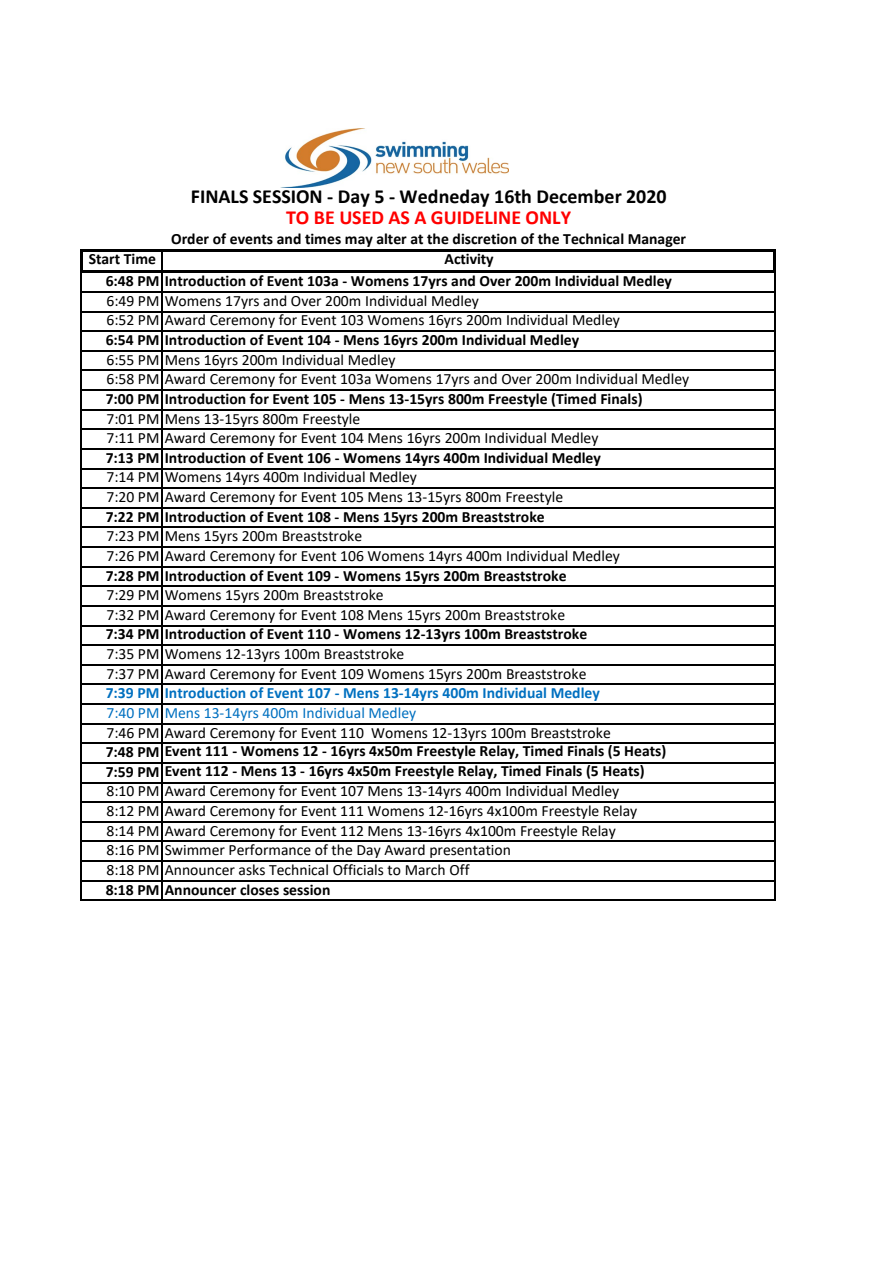
<style>
.page{position:relative;width:893px;height:1263px;background:#fff}
.page>*{position:absolute;margin:0;border:0;box-sizing:border-box;transform-origin:0 0}
.t1{font:700 19.95px "Calibri";color:#000}
.t2{font:700 19.95px "Calibri";color:#f00}
.t3{font:15.6px "Calibri";color:#000}
.t4{font:700 15.6px "Calibri";color:#000}
.t5{font:700 15.6px "Calibri";color:#0070c0}
.t6{font:15.6px "Calibri";color:#0070c0}
</style>
<div class="page">
<hr style="left:80px;top:249px;width:3px;height:23px;background:#000">
<hr style="left:773px;top:252px;width:3px;height:20px;background:#000">
<svg style="left:161px;top:252px;width:2px;height:18px"></svg>
<hr style="left:83px;top:249px;width:693px;height:3px;background:#000">
<hr style="left:83px;top:270px;width:693px;height:2px;background:#000">
<img style="left:285px;top:128px;width:224px;height:59px">
<hr style="left:81px;top:272px;width:1px;height:629px;background:#000">
<hr style="left:161px;top:272px;width:2px;height:629px;background:#000">
<hr style="left:774px;top:273px;width:1px;height:628px;background:#000">
<hr style="left:163px;top:272px;width:612px;height:1px;background:#000">
<hr style="left:82px;top:291px;width:693px;height:2px;background:#000">
<hr style="left:82px;top:311px;width:693px;height:1px;background:#000">
<hr style="left:82px;top:330px;width:693px;height:2px;background:#000">
<hr style="left:82px;top:350px;width:693px;height:2px;background:#000">
<hr style="left:82px;top:370px;width:693px;height:1px;background:#000">
<hr style="left:82px;top:389px;width:693px;height:2px;background:#000">
<hr style="left:82px;top:409px;width:693px;height:1px;background:#000">
<hr style="left:82px;top:429px;width:693px;height:1px;background:#000">
<hr style="left:82px;top:448px;width:693px;height:2px;background:#000">
<hr style="left:82px;top:468px;width:693px;height:1px;background:#000">
<hr style="left:82px;top:487px;width:693px;height:2px;background:#000">
<hr style="left:82px;top:507px;width:693px;height:2px;background:#000">
<hr style="left:82px;top:527px;width:693px;height:1px;background:#000">
<hr style="left:82px;top:546px;width:693px;height:2px;background:#000">
<hr style="left:82px;top:566px;width:693px;height:1px;background:#000">
<hr style="left:82px;top:586px;width:693px;height:1px;background:#000">
<hr style="left:82px;top:605px;width:693px;height:2px;background:#000">
<hr style="left:82px;top:625px;width:693px;height:1px;background:#000">
<hr style="left:82px;top:644px;width:693px;height:2px;background:#000">
<hr style="left:82px;top:664px;width:693px;height:1px;background:#000">
<hr style="left:82px;top:684px;width:693px;height:1px;background:#000">
<hr style="left:82px;top:703px;width:693px;height:2px;background:#000">
<hr style="left:82px;top:723px;width:693px;height:1px;background:#000">
<hr style="left:82px;top:743px;width:693px;height:1px;background:#000">
<hr style="left:82px;top:762px;width:693px;height:2px;background:#000">
<hr style="left:82px;top:782px;width:693px;height:1px;background:#000">
<hr style="left:82px;top:801px;width:693px;height:2px;background:#000">
<hr style="left:82px;top:821px;width:693px;height:1px;background:#000">
<hr style="left:82px;top:841px;width:693px;height:1px;background:#000">
<hr style="left:82px;top:860px;width:693px;height:2px;background:#000">
<hr style="left:82px;top:880px;width:693px;height:1px;background:#000">
<hr style="left:82px;top:899px;width:693px;height:2px;background:#000">
<p class="t1" style="left:191px;top:182px;width:477px">FINALS SESSION - Day 5 - Wedneday 16th December 2020</p>
<p class="t2" style="left:286px;top:203px;width:287px">TO BE USED AS A GUIDELINE ONLY</p>
<p class="t4" style="left:171px;top:227px;width:517px">Order of events and times may alter at the discretion of the Technical Manager</p>
<p class="t4" style="left:106px;top:270px;width:568px">6:48 PM Introduction of Event 103a - Womens 17yrs and Over 200m Individual Medley</p>
<p class="t3" style="left:106px;top:290px;width:374px">6:49 PM Womens 17yrs and Over 200m Individual Medley</p>
<p class="t3" style="left:106px;top:309px;width:515px">6:52 PM Award Ceremony for Event 103 Womens 16yrs 200m Individual Medley</p>
<p class="t4" style="left:106px;top:329px;width:475px">6:54 PM Introduction of Event 104 - Mens 16yrs 200m Individual Medley</p>
<p class="t3" style="left:106px;top:349px;width:291px">6:55 PM Mens 16yrs 200m Individual Medley</p>
<p class="t3" style="left:106px;top:368px;width:584px">6:58 PM Award Ceremony for Event 103a Womens 17yrs and Over 200m Individual Medley</p>
<p class="t4" style="left:106px;top:388px;width:538px">7:00 PM Introduction for Event 105 - Mens 13-15yrs 800m Freestyle (Timed Finals)</p>
<p class="t3" style="left:106px;top:408px;width:255px">7:01 PM Mens 13-15yrs 800m Freestyle</p>
<p class="t3" style="left:106px;top:427px;width:494px">7:11 PM Award Ceremony for Event 104 Mens 16yrs 200m Individual Medley</p>
<p class="t4" style="left:106px;top:447px;width:497px">7:13 PM Introduction of Event 106 - Womens 14yrs 400m Individual Medley</p>
<p class="t3" style="left:106px;top:466px;width:312px">7:14 PM Womens 14yrs 400m Individual Medley</p>
<p class="t3" style="left:106px;top:486px;width:458px">7:20 PM Award Ceremony for Event 105 Mens 13-15yrs 800m Freestyle</p>
<p class="t4" style="left:106px;top:505px;width:441px">7:22 PM Introduction of Event 108 - Mens 15yrs 200m Breaststroke</p>
<p class="t3" style="left:106px;top:525px;width:257px">7:23 PM Mens 15yrs 200m Breaststroke</p>
<p class="t3" style="left:106px;top:545px;width:515px">7:26 PM Award Ceremony for Event 106 Womens 14yrs 400m Individual Medley</p>
<p class="t4" style="left:106px;top:564px;width:462px">7:28 PM Introduction of Event 109 - Womens 15yrs 200m Breaststroke</p>
<p class="t3" style="left:106px;top:584px;width:279px">7:29 PM Womens 15yrs 200m Breaststroke</p>
<p class="t3" style="left:106px;top:604px;width:460px">7:32 PM Award Ceremony for Event 108 Mens 15yrs 200m Breaststroke</p>
<p class="t4" style="left:106px;top:623px;width:483px">7:34 PM Introduction of Event 110 - Womens 12-13yrs 100m Breaststroke</p>
<p class="t3" style="left:106px;top:643px;width:299px">7:35 PM Womens 12-13yrs 100m Breaststroke</p>
<p class="t3" style="left:106px;top:663px;width:482px">7:37 PM Award Ceremony for Event 109 Womens 15yrs 200m Breaststroke</p>
<p class="t5" style="left:106px;top:682px;width:496px">7:39 PM Introduction of Event 107 - Mens 13-14yrs 400m Individual Medley</p>
<p class="t6" style="left:106px;top:702px;width:311px">7:40 PM Mens 13-14yrs 400m Individual Medley</p>
<p class="t3" style="left:106px;top:721px;width:506px">7:46 PM Award Ceremony for Event 110 Womens 12-13yrs 100m Breaststroke</p>
<p class="t4" style="left:106px;top:740px;width:562px">7:48 PM Event 111 - Womens 12 - 16yrs 4x50m Freestyle Relay, Timed Finals (5 Heats)</p>
<p class="t4" style="left:106px;top:760px;width:540px">7:59 PM Event 112 - Mens 13 - 16yrs 4x50m Freestyle Relay, Timed Finals (5 Heats)</p>
<p class="t3" style="left:106px;top:780px;width:514px">8:10 PM Award Ceremony for Event 107 Mens 13-14yrs 400m Individual Medley</p>
<p class="t3" style="left:106px;top:800px;width:532px">8:12 PM Award Ceremony for Event 111 Womens 12-16yrs 4x100m Freestyle Relay</p>
<p class="t3" style="left:106px;top:820px;width:511px">8:14 PM Award Ceremony for Event 112 Mens 13-16yrs 4x100m Freestyle Relay</p>
<p class="t3" style="left:106px;top:839px;width:406px">8:16 PM Swimmer Performance of the Day Award presentation</p>
<p class="t3" style="left:106px;top:859px;width:365px">8:18 PM Announcer asks Technical Officials to March Off</p>
<p class="t4" style="left:106px;top:878px;width:226px">8:18 PM Announcer closes session</p>
<p class="t4" style="left:89px;top:247px;width:69px">Start Time</p>
<p class="t4" style="left:444px;top:247px;width:51px">Activity</p>
</div>
